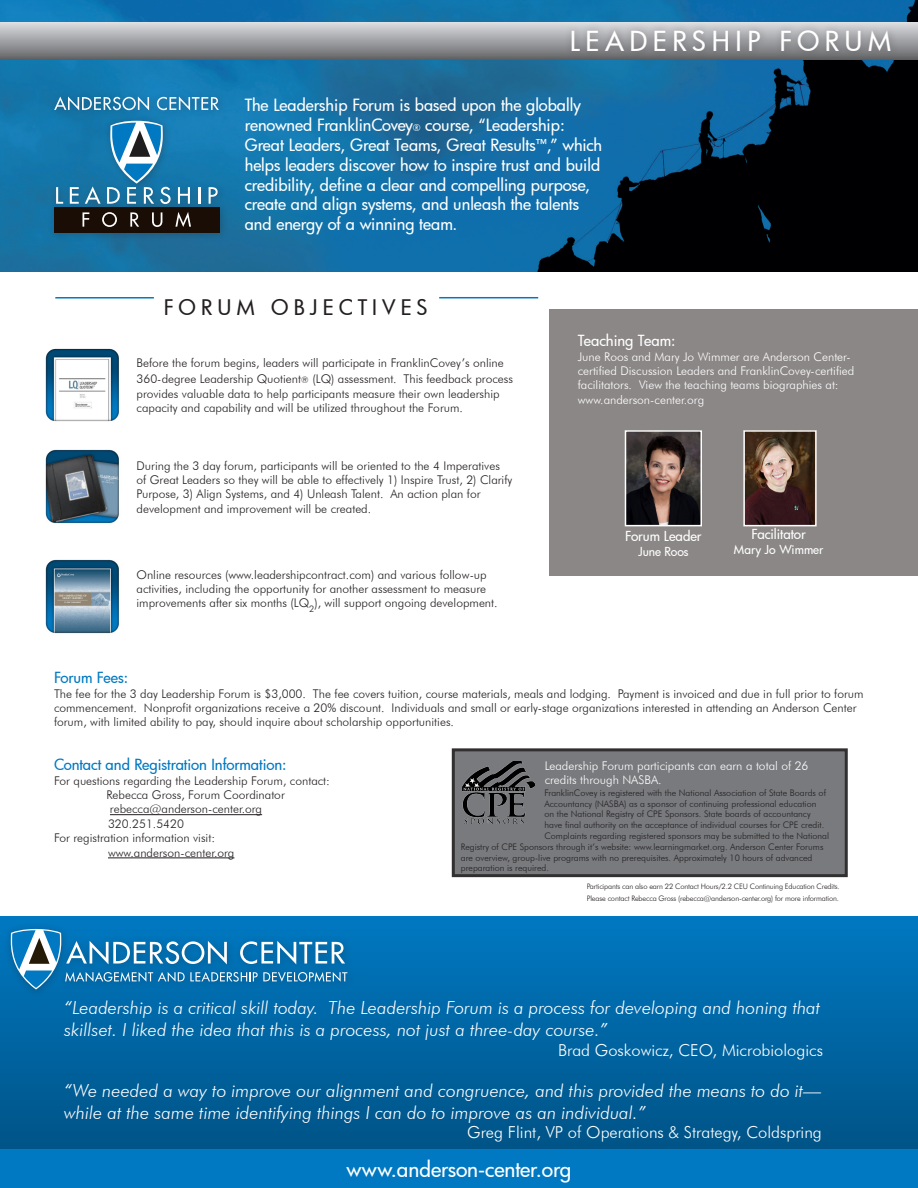
<style>
.page{position:relative;width:918px;height:1188px;background:#fff}
.page>*{position:absolute;margin:0;border:0;box-sizing:border-box;transform-origin:0 0}
.t1{font:500 27px "Futura";letter-spacing:.2em;color:#fff}
.t2{font:500 21px "Futura";letter-spacing:-.005em;color:#fff}
.t3{font:500 21px "Futura";letter-spacing:.24em;color:#231f20}
.t4{font:italic 300 18px/21.6px "Futura BT";color:#fff}
.t5{font:500 16.5px/19.8px "Futura";letter-spacing:-.005em;color:#fff}
.t6{font:300 16.5px "Futura BT";color:#fff}
.t7{font:500 15px "Futura";letter-spacing:-.005em;color:#0079c2}
.t8{font:500 15px "Futura";color:#fff}
.t9{font:500 13.5px "Futura";letter-spacing:-.01em;color:#fff}
.t10{font:500 12.15px "Futura";color:#fff}
.t11{font:300 12px/14.4px "Futura BT";color:#231f20}
.t12{font:300 12px/14.4px "Futura BT";color:#fff}
.t13{font:300 9px "Futura BT";color:#231f20}
.t14{font:300 7.5px/12.6px "Futura BT";letter-spacing:-.02em;color:#231f20}
.s1{font-size:9px}
</style>
<div class="page">
<div style="left:549px;top:310px;width:369px;height:266px;background:#8c8787"></div>
<img style="left:45px;top:348px;width:74px;height:74px">
<img style="left:0;top:0;width:918px;height:272px">
<div style="left:0;top:22px;width:918px;height:38px;background:linear-gradient(to bottom,#dddfe2,#66676a)"></div>
<div style="left:564px;top:22px;width:334px;height:37px;background:#231f20;opacity:.3"></div>
<div style="left:0;top:916px;width:918px;height:234px;background:linear-gradient(to bottom,#0078c2,#005487)"></div>
<div style="left:0;top:1150px;width:918px;height:38px;background:#0079c2"></div>
<div style="left:47px;top:90px;width:181px;height:152px;background:#231f20;opacity:.3"></div>
<div style="left:54px;top:207px;width:165px;height:26px;background:#190d06"></div>
<svg style="left:83px;top:212px;width:6px;height:15px"></svg>
<svg style="left:102px;top:212px;width:15px;height:15px"></svg>
<svg style="left:130px;top:212px;width:9px;height:15px"></svg>
<svg style="left:152px;top:212px;width:10px;height:15px"></svg>
<svg style="left:175px;top:212px;width:16px;height:15px"></svg>
<svg style="left:54px;top:97px;width:165px;height:107px;background:#3488b5"></svg>
<img style="left:628px;top:433px;width:71px;height:90px">
<div style="left:625px;top:430px;width:77px;height:96px;border:2px solid #fff"></div>
<img style="left:45px;top:449px;width:74px;height:75px">
<img style="left:45px;top:559px;width:74px;height:75px">
<hr style="left:439px;top:297px;width:99px;height:1px;background:#0079c2">
<hr style="left:55px;top:297px;width:99px;height:2px;background:#0079c2">
<div style="left:4px;top:922px;width:352px;height:76px;background:#231f20;opacity:.3"></div>
<svg style="left:9px;top:927px;width:338px;height:65px;background:#2b85bc"></svg>
<hr style="left:110px;top:814px;width:152px;height:1px;background:#231f20">
<hr style="left:108px;top:858px;width:126px;height:1px;background:#231f20">
<img style="left:746px;top:433px;width:68px;height:90px">
<div style="left:743px;top:430px;width:74px;height:96px;border:2px solid #fff"></div>
<div style="left:452px;top:748px;width:396px;height:129px;background:#787a7d;border:3px solid #312f30"></div>
<img style="left:462px;top:761px;width:72px;height:62px">
<p class="t1" style="left:570px;top:23px;width:323px">LEADERSHIP FORUM</p>
<p class="t5" style="left:245px;top:95px;width:359px">The Leadership Forum is based upon the globally renowned FranklinCovey<span class="s1">®</span> course, “Leadership:<br>Great Leaders, Great Teams, Great Results<sup>™</sup>,” which helps leaders discover how to inspire trust and build credibility, define a clear and compelling purpose, create and align systems, and unleash the talents and energy of a winning team.</p>
<p class="t3" style="left:164px;top:293px;width:266px">FORUM OBJECTIVES</p>
<p class="t11" style="left:137px;top:355px;width:378px;line-height:16.2px">Before the forum begins, leaders will participate in FranklinCovey’s online<br>360-degree Leadership Quotient<span class="s1">®</span> (LQ) assessment. This feedback process</p>
<p class="t11" style="left:137px;top:386px;width:365px">provides valuable data to help participants measure their own leadership capacity and capability and will be utilized throughout the Forum.</p>
<p class="t11" style="left:137px;top:458px;width:377px">During the 3 day forum, participants will be oriented to the 4 Imperatives of Great Leaders so they will be able to effectively 1) Inspire Trust, 2) Clarify Purpose, 3) Align Systems, and 4) Unleash Talent. An action plan for development and improvement will be created.</p>
<p class="t11" style="left:137px;top:567px;width:363px">Online resources (www.leadershipcontract.com) and various follow-up activities, including the opportunity for another assessment to measure improvements after six months (LQ<sub>2</sub>), will support ongoing development.</p>
<p class="t8" style="left:578px;top:331px;width:99px">Teaching Team:</p>
<p class="t12" style="left:578px;top:349px;width:278px">June Roos and Mary Jo Wimmer are Anderson Center&shy;certified Discussion Leaders and FranklinCovey-certified facilitators. View the teaching teams biographies at: www.anderson-center.org</p>
<p class="t9" style="left:625px;top:527px;width:78px">Forum Leader</p>
<p class="t10" style="left:638px;top:543px;width:52px">June Roos</p>
<p class="t9" style="left:751px;top:525px;width:56px">Facilitator</p>
<p class="t10" style="left:734px;top:541px;width:91px">Mary Jo Wimmer</p>
<p class="t7" style="left:54px;top:667px;width:76px">Forum Fees:</p>
<p class="t11" style="left:54px;top:686px;width:811px">The fee for the 3 day Leadership Forum is $3,000. The fee covers tuition, course materials, meals and lodging. Payment is invoiced and due in full prior to forum commencement. Nonprofit organizations receive a 20% discount. Individuals and small or early-stage organizations interested in attending an Anderson Center forum, with limited ability to pay, should inquire about scholarship opportunities.</p>
<p class="t7" style="left:54px;top:754px;width:234px">Contact and Registration Information:</p>
<p class="t11" style="left:54px;top:773px;width:278px">For questions regarding the Leadership Forum, contact:</p>
<p class="t11" style="left:106px;top:787px;width:180px">Rebecca Gross, Forum Coordinator</p>
<p class="t11" style="left:110px;top:802px;width:154px">rebecca@anderson-center.org</p>
<p class="t11" style="left:108px;top:816px;width:78px">320.251.5420</p>
<p class="t11" style="left:54px;top:831px;width:163px">For registration information visit:</p>
<p class="t11" style="left:108px;top:845px;width:128px">www.anderson-center.org</p>
<p class="t12" style="left:545px;top:758px;width:265px">Leadership Forum participants can earn a total of 26 credits through NASBA.</p>
<p class="t13" style="left:544px;top:787px;width:283px">FranklinCovey is registered with the National Association of State Boards of</p>
<p class="t13" style="left:544px;top:798px;width:273px">Accountancy (NASBA) as a sponsor of continuing professional education</p>
<p class="t13" style="left:544px;top:809px;width:268px">on the National Registry of CPE Sponsors. State boards of accountancy</p>
<p class="t13" style="left:544px;top:819px;width:281px">have final authority on the acceptance of individual courses for CPE credit.</p>
<p class="t13" style="left:544px;top:830px;width:286px">Complaints regarding registered sponsors may be submitted to the National</p>
<p class="t13" style="left:461px;top:841px;width:364px">Registry of CPE Sponsors through it’s website: www.learningmarket.org. Anderson Center Forums</p>
<p class="t13" style="left:461px;top:852px;width:353px">are overview, group-live programs with no prerequisites. Approximately 10 hours of advanced</p>
<p class="t13" style="left:461px;top:863px;width:90px">preparation is required.</p>
<p class="t14" style="left:587px;top:880px;width:254px">Participants can also earn 22 Contact Hours/2.2 CEU Continuing Education Credits.<br>Please contact Rebecca Gross (rebecca@anderson-center.org) for more information.</p>
<p class="t4" style="left:64px;top:997px;width:758px">“Leadership is a critical skill today. The Leadership Forum is a process for developing and honing that skillset. I liked the idea that this is a process, not just a three-day course.”</p>
<p class="t6" style="left:558px;top:1040px;width:267px">Brad Goskowicz, CEO, Microbiologics</p>
<p class="t4" style="left:64px;top:1080px;width:759px">“We needed a way to improve our alignment and congruence, and this provided the means to do it— while at the same time identifying things I can do to improve as an individual.”</p>
<p class="t6" style="left:467px;top:1123px;width:356px">Greg Flint, VP of Operations &amp; Strategy, Coldspring</p>
<p class="t2" style="left:346px;top:1155px;width:227px">www.anderson-center.org</p>
</div>
